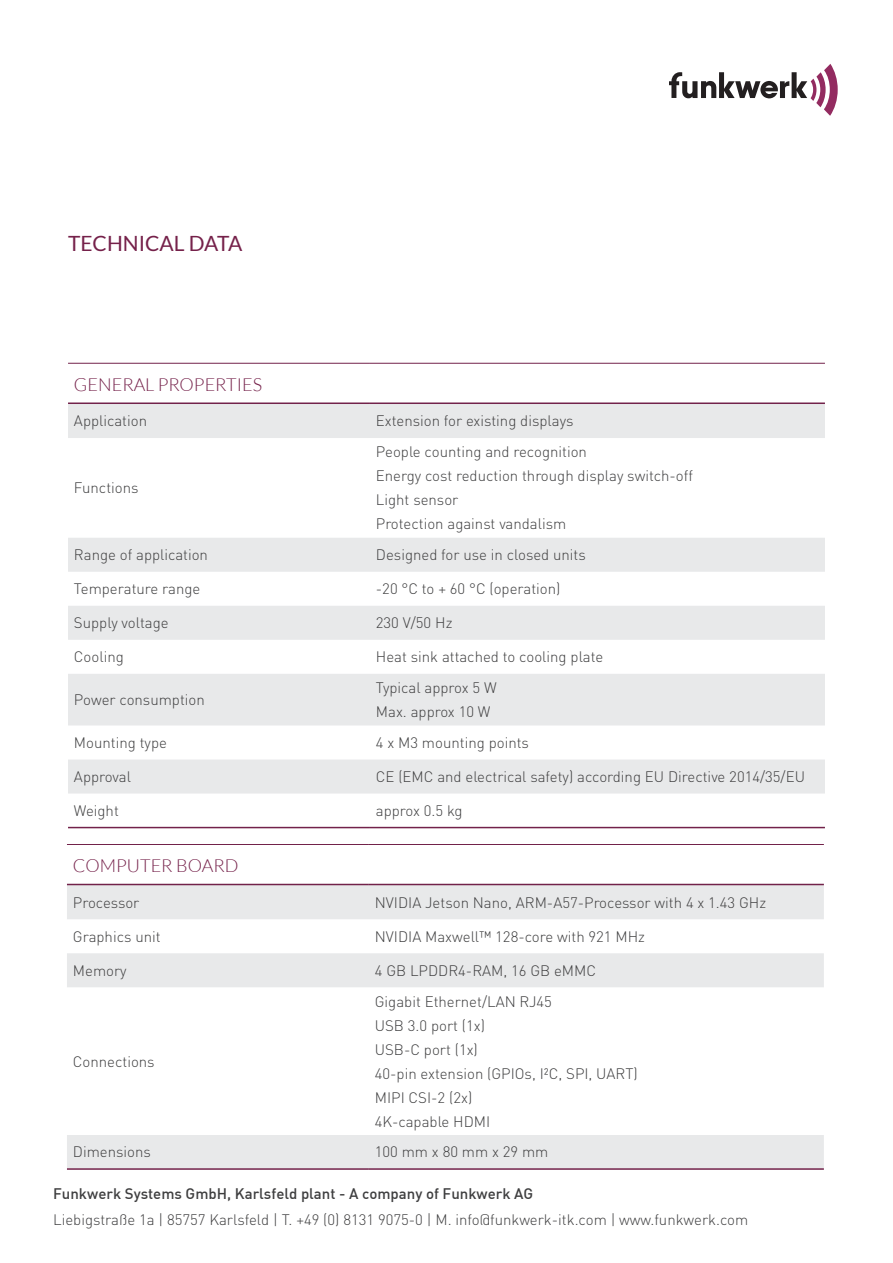
<style>
.page{position:relative;width:893px;height:1263px;background:#fff}
.page>*{position:absolute;margin:0;border:0;box-sizing:border-box;transform-origin:0 0}
.t1{font:21px "Lato";color:#75214a}
.t2{font:300 18px "Lato";color:#75214a}
.t3{font:300 15px/24px "DIN";color:#3e3e3f}
.t4{font:500 15px "DIN";color:#3e3e3f}
</style>
<div class="page">
<svg style="left:669px;top:64px;width:169px;height:52px"></svg>
<svg style="left:68px;top:404px;width:757px;height:389px"></svg>
<hr style="left:68px;top:402px;width:302px;height:2px;background:#72224a">
<hr style="left:370px;top:402px;width:455px;height:2px;background:#72224a">
<hr style="left:68px;top:363px;width:302px;height:1px;background:#72224a">
<hr style="left:370px;top:363px;width:455px;height:1px;background:#72224a">
<hr style="left:68px;top:827px;width:302px;height:1px;background:#72224a">
<hr style="left:370px;top:827px;width:455px;height:1px;background:#72224a">
<svg style="left:67px;top:885px;width:757px;height:283px"></svg>
<hr style="left:67px;top:884px;width:302px;height:1px;background:#72224a">
<hr style="left:369px;top:884px;width:455px;height:1px;background:#72224a">
<hr style="left:67px;top:844px;width:302px;height:1px;background:#72224a">
<hr style="left:369px;top:844px;width:455px;height:1px;background:#72224a">
<hr style="left:67px;top:1168px;width:302px;height:2px;background:#72224a">
<hr style="left:369px;top:1168px;width:455px;height:2px;background:#72224a">
<h1 class="t1" style="left:68px;top:231px;width:176px">TECHNICAL DATA</h1>
<p class="t2" style="left:74px;top:374px;width:190px">GENERAL PROPERTIES</p>
<p class="t3" style="left:74px;top:409px;width:75px">Application</p>
<p class="t3" style="left:376px;top:409px;width:199px">Extension for existing displays</p>
<p class="t3" style="left:74px;top:476px;width:66px">Functions</p>
<p class="t3" style="left:376px;top:440px;width:319px">People counting and recognition<br>Energy cost reduction through display switch-off<br>Light sensor<br>Protection against vandalism</p>
<p class="t3" style="left:74px;top:542px;width:136px">Range of application</p>
<p class="t3" style="left:376px;top:542px;width:212px">Designed for use in closed units</p>
<p class="t3" style="left:74px;top:576px;width:128px">Temperature range</p>
<p class="t3" style="left:376px;top:576px;width:186px">-20 °C to + 60 °C (operation)</p>
<p class="t3" style="left:74px;top:611px;width:96px">Supply voltage</p>
<p class="t3" style="left:376px;top:611px;width:78px">230 V/50 Hz</p>
<p class="t3" style="left:74px;top:645px;width:51px">Cooling</p>
<p class="t3" style="left:376px;top:645px;width:229px">Heat sink attached to cooling plate</p>
<p class="t3" style="left:74px;top:687px;width:132px">Power consumption</p>
<p class="t3" style="left:376px;top:675px;width:122px">Typical approx 5 W<br>Max. approx 10 W</p>
<p class="t3" style="left:74px;top:730px;width:95px">Mounting type</p>
<p class="t3" style="left:376px;top:730px;width:155px">4 x M3 mounting points</p>
<p class="t3" style="left:74px;top:764px;width:59px">Approval</p>
<p class="t3" style="left:376px;top:764px;width:431px">CE (EMC and electrical safety) according EU Directive 2014/35/EU</p>
<p class="t3" style="left:74px;top:798px;width:46px">Weight</p>
<p class="t3" style="left:376px;top:798px;width:88px">approx 0.5 kg</p>
<p class="t2" style="left:73px;top:856px;width:167px">COMPUTER BOARD</p>
<p class="t3" style="left:73px;top:890px;width:68px">Processor</p>
<p class="t3" style="left:375px;top:890px;width:393px">NVIDIA Jetson Nano, ARM-A57-Processor with 4 x 1.43 GHz</p>
<p class="t3" style="left:73px;top:924px;width:89px">Graphics unit</p>
<p class="t3" style="left:375px;top:924px;width:272px">NVIDIA Maxwell™ 128-core with 921 MHz</p>
<p class="t3" style="left:73px;top:958px;width:55px">Memory</p>
<p class="t3" style="left:375px;top:958px;width:223px">4 GB LPDDR4-RAM, 16 GB eMMC</p>
<p class="t3" style="left:73px;top:1049px;width:83px">Connections</p>
<p class="t3" style="left:375px;top:989px;width:264px">Gigabit Ethernet/LAN RJ45<br>USB 3.0 port (1x)<br>USB-C port (1x)<br>40-pin extension (GPIOs, I²C, SPI, UART)<br>MIPI CSI-2 (2x)<br>4K-capable HDMI</p>
<p class="t3" style="left:73px;top:1140px;width:80px">Dimensions</p>
<p class="t3" style="left:375px;top:1140px;width:175px">100 mm x 80 mm x 29 mm</p>
<p class="t4" style="left:53px;top:1183px;width:482px">Funkwerk Systems GmbH, Karlsfeld plant - A company of Funkwerk AG</p>
<p class="t3" style="left:53px;top:1207px;width:697px">Liebigstraße 1a | 85757 Karlsfeld | T. +49 (0) 8131 9075-0 | M. info@funkwerk-itk.com | www.funkwerk.com</p>
</div>
